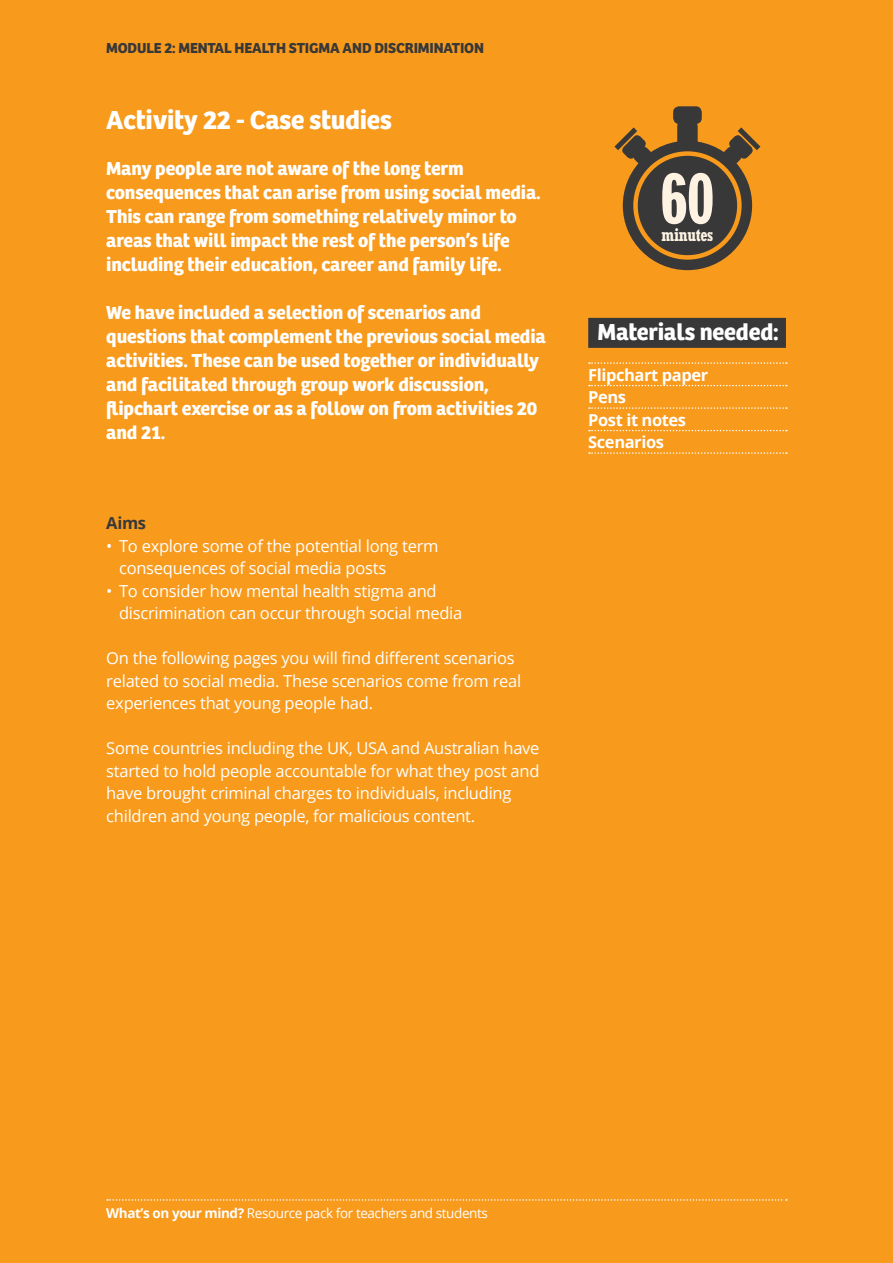
<style>
.page{position:relative;width:893px;height:1263px;background:#f89a1c}
.page>*{position:absolute;margin:0;border:0;box-sizing:border-box;transform-origin:0 0}
.t1{font:700 condensed 70.95px "Rockwell";color:#fef3e3;scale:.93 1}
.Header_2{font:700 27px "Bree";letter-spacing:-.005em;color:#fff}
.Headers_blk{font:700 24px "Bree";letter-spacing:-.005em;color:#fff}
.Intro_text{font:700 19.5px/24px "Bree";letter-spacing:-.005em;color:#fff}
.t2{font:700 condensed 18px "Rockwell";letter-spacing:-.025em;color:#fef3e3;scale:.93 1}
.Body_text{font:16.5px/22.5px "Open Sans";letter-spacing:-.015em;color:#fff}
.Materials{font:700 16.5px "Open Sans";letter-spacing:-.025em;color:#fff}
.Body_text-2{font:700 16.5px "Open Sans";color:#383839}
.t3{font:700 15px "Bree";letter-spacing:-.01em;color:#383839}
.t4{font:13.5px "Open Sans";letter-spacing:-.03em;color:#fff}
.s1{font-weight:700}
</style>
<div class="page">
<svg style="left:107px;top:1199px;width:680px;height:2px"></svg>
<div style="left:588px;top:318px;width:198px;height:30px;background:#383839"></div>
<svg style="left:589px;top:362px;width:198px;height:2px"></svg>
<svg style="left:589px;top:385px;width:198px;height:1px"></svg>
<svg style="left:589px;top:407px;width:198px;height:2px"></svg>
<svg style="left:589px;top:430px;width:198px;height:1px"></svg>
<svg style="left:589px;top:452px;width:198px;height:2px"></svg>
<svg style="left:614px;top:106px;width:146px;height:164px"></svg>
<p class="t3" style="left:106px;top:39px;width:379px">MODULE 2: MENTAL HEALTH STIGMA AND DISCRIMINATION</p>
<p class="Header_2" style="left:106px;top:103px;width:287px">Activity 22 - Case studies</p>
<p class="Intro_text" style="left:106px;top:157px;width:436px">Many people are not aware of the long term consequences that can arise from using social media.<br>This can range from something relatively minor to areas that will impact the rest of the person’s life including their education, career and family life.</p>
<p class="Intro_text" style="left:106px;top:301px;width:441px">We have included a selection of scenarios and questions that complement the previous social media activities. These can be used together or individually and facilitated through group work discussion, flipchart exercise or as a follow on from activities 20 and 21.</p>
<p class="Body_text-2" style="left:106px;top:512px;width:41px">Aims</p>
<p class="Body_text" style="left:119px;top:534px;width:321px;text-indent:-13px">• To explore some of the potential long term consequences of social media posts</p>
<p class="Body_text" style="left:119px;top:579px;width:345px;text-indent:-13px">• To consider how mental health stigma and discrimination can occur through social media</p>
<p class="Body_text" style="left:106px;top:647px;width:417px">On the following pages you will find different scenarios related to social media. These scenarios come from real experiences that young people had.</p>
<p class="Body_text" style="left:106px;top:737px;width:435px">Some countries including the UK, USA and Australian have started to hold people accountable for what they post and have brought criminal charges to individuals, including children and young people, for malicious content.</p>
<p class="t1" style="left:660px;top:156px;width:60px">60</p>
<p class="t2" style="left:662px;top:224px;width:57px">minutes</p>
<p class="Headers_blk" style="left:598px;top:317px;width:183px">Materials needed:</p>
<p class="Materials" style="left:588px;top:363px;width:122px">Flipchart paper</p>
<p class="Materials" style="left:588px;top:386px;width:39px">Pens</p>
<p class="Materials" style="left:588px;top:408px;width:99px">Post it notes</p>
<p class="Materials" style="left:588px;top:431px;width:77px">Scenarios</p>
<p class="t4" style="left:106px;top:1204px;width:383px"><span class="s1">What’s on your mind?</span> Resource pack for teachers and students</p>
</div>
